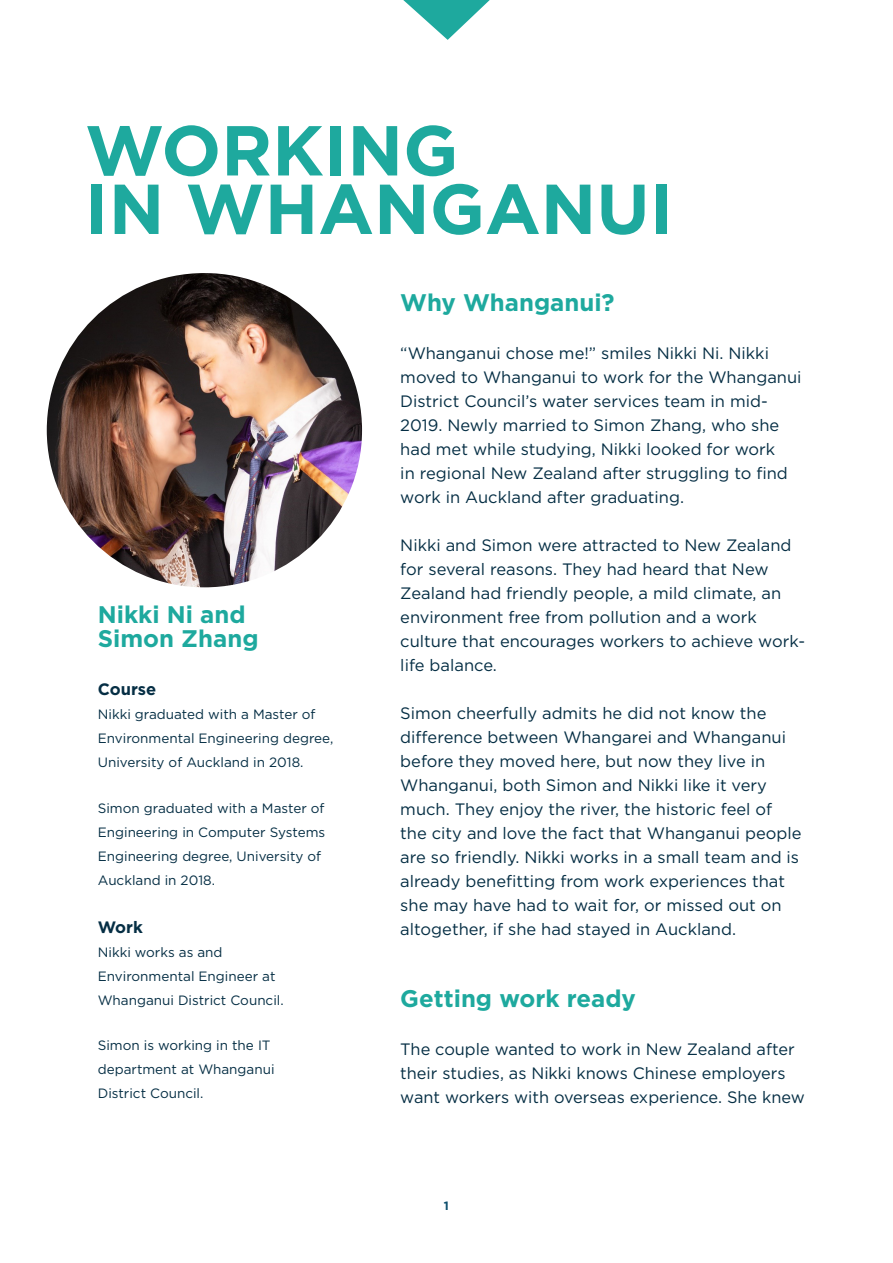
<style>
.page{position:relative;width:893px;height:1263px;background:#fff}
.page>*{position:absolute;margin:0;border:0;box-sizing:border-box;transform-origin:0 0}
.Body_Text{font:700 70.5px/58.5px "Gotham";color:#1ea99e}
.Heading_2{font:700 24px/24px "Gotham";color:#1ea99e}
.Body{font:16.5px/24px "Gotham";color:#052e44}
.Bio_Headings{font:700 16.5px "Gotham";color:#052e44}
.Heading_3{font:700 16.5px "Gotham";color:#052e44}
.Bio_Text{font:13.5px/24px "Gotham";color:#052e44}
.Body-2{font:13.5px/24px "Gotham";color:#052e44}
.t1{font:700 12px "Gotham";color:#0c4e6c}
</style>
<div class="page">
<svg style="left:403px;top:0;width:87px;height:40px"></svg>
<img style="left:47px;top:273px;width:315px;height:314px">
<p class="Body_Text" style="left:85px;top:121px;width:590px">WORKING<br>IN WHANGANUI</p>
<p class="Heading_2" style="left:98px;top:602px;width:162px">Nikki Ni and<br>Simon Zhang</p>
<p class="Bio_Headings" style="left:98px;top:678px;width:60px">Course</p>
<p class="Bio_Text" style="left:98px;top:702px;width:237px">Nikki graduated with a Master of<br>Environmental Engineering degree,<br>University of Auckland in 2018.</p>
<p class="Bio_Text" style="left:98px;top:795px;width:229px">Simon graduated with a Master of<br>Engineering in Computer Systems<br>Engineering degree, University of<br>Auckland in 2018.</p>
<p class="Heading_3" style="left:98px;top:916px;width:47px">Work</p>
<p class="Body-2" style="left:98px;top:940px;width:187px">Nikki works as and<br>Environmental Engineer at<br>Whanganui District Council.</p>
<p class="Body-2" style="left:98px;top:1033px;width:178px">Simon is working in the IT department at Whanganui<br>District Council.</p>
<p class="Heading_2" style="left:400px;top:290px;width:216px">Why Whanganui?</p>
<p class="Body" style="left:400px;top:341px;width:403px">“Whanganui chose me!” smiles Nikki Ni. Nikki moved to Whanganui to work for the Whanganui District Council’s water services team in mid-2019. Newly married to Simon Zhang, who she had met while studying, Nikki looked for work<br>in regional New Zealand after struggling to find work in Auckland after graduating.</p>
<p class="Body" style="left:400px;top:533px;width:406px">Nikki and Simon were attracted to New Zealand for several reasons. They had heard that New Zealand had friendly people, a mild climate, an environment free from pollution and a work culture that encourages workers to achieve work&shy;life balance.</p>
<p class="Body" style="left:400px;top:701px;width:403px">Simon cheerfully admits he did not know the difference between Whangarei and Whanganui before they moved here, but now they live in Whanganui, both Simon and Nikki like it very much. They enjoy the river, the historic feel of the city and love the fact that Whanganui people are so friendly. Nikki works in a small team and is already benefitting from work experiences that she may have had to wait for, or missed out on altogether, if she had stayed in Auckland.</p>
<p class="Heading_2" style="left:400px;top:986px;width:237px">Getting work ready</p>
<p class="Body" style="left:400px;top:1037px;width:406px">The couple wanted to work in New Zealand after their studies, as Nikki knows Chinese employers want workers with overseas experience. She knew</p>
<p class="t1" style="left:444px;top:1198px;width:7px">1</p>
</div>
